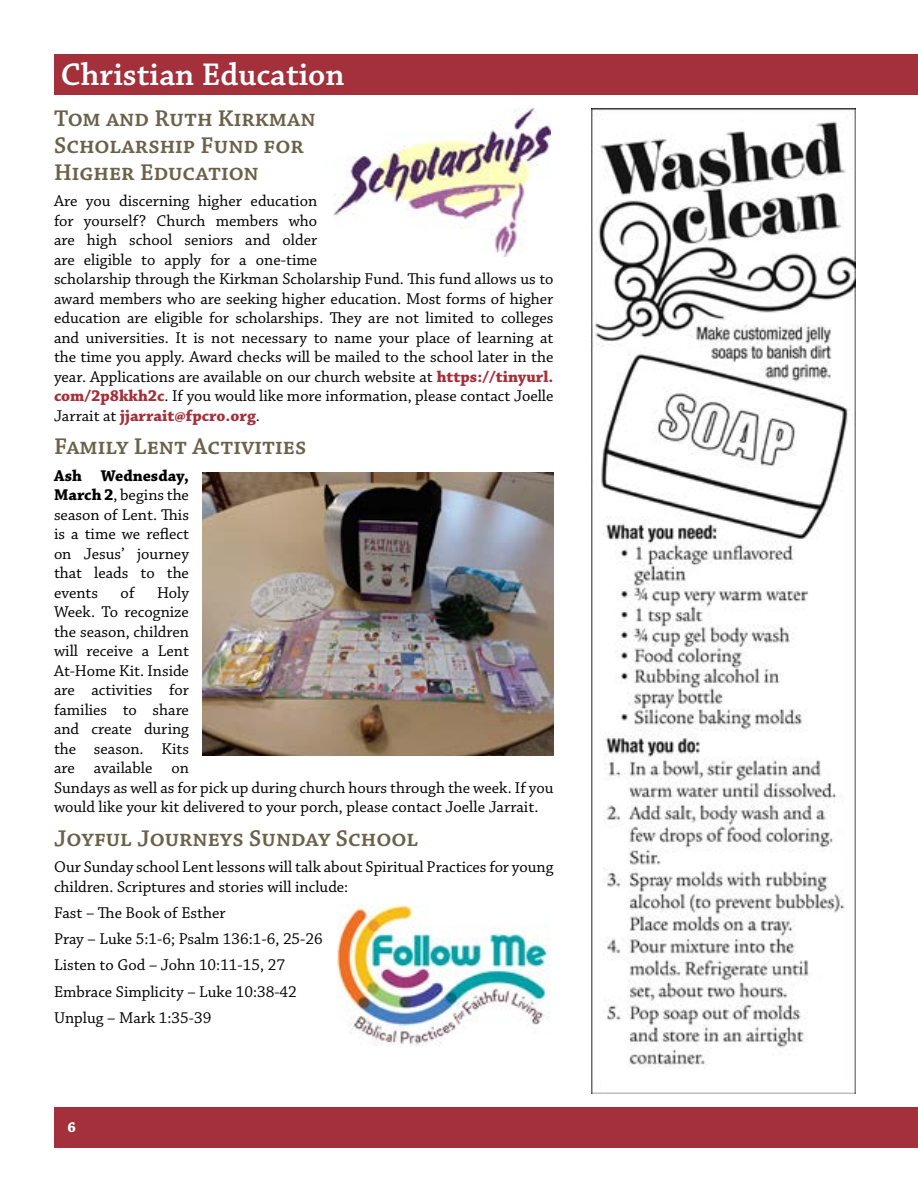
<style>
.page{position:relative;width:918px;height:1188px;background:#fff}
.page>*{position:absolute;margin:0;border:0;box-sizing:border-box;transform-origin:0 0}
.t1{font:600 33px "Chaparral Pro";color:#fff}
.t2{font:600 24px/27px "Chaparral Pro";color:#6b614a}
.t3{font:16.5px/19.5px "Chaparral Pro";color:#000}
.t4{font:700 15px "Chaparral Pro";color:#fff}
.s1{font-weight:700;color:#a3303b}
.s2{font-weight:700}
</style>
<div class="page">
<div style="left:54px;top:1107px;width:864px;height:41px;background:#a3303b"></div>
<div style="left:54px;top:54px;width:864px;height:40px;background:#a3303b"></div>
<img style="left:334px;top:108px;width:216px;height:148px">
<img style="left:338px;top:904px;width:213px;height:142px">
<img style="left:592px;top:108px;width:263px;height:986px">
<img style="left:202px;top:472px;width:352px;height:284px">
<h1 class="t1" style="left:61px;top:56px;width:285px">Christian Education</h1>
<h2 class="t2" style="left:54px;top:105px;width:263px">Tom and Ruth Kirkman<br>Scholarship Fund for<br>Higher Education</h2>
<p class="t3" style="left:54px;top:192px;width:501px">Are you discerning higher education<br>for yourself? Church members who<br>are high school seniors and older<br>are eligible to apply for a one-time<br>scholarship through the Kirkman Scholarship Fund. This fund allows us to award members who are seeking higher education. Most forms of higher education are eligible for scholarships. They are not limited to colleges and universities. It is not necessary to name your place of learning at the time you apply. Award checks will be mailed to the school later in the year. Applications are available on our church website at <span class="s1">https://tinyurl. com/2p8kkh2c</span>. If you would like more information, please contact Joelle Jarrait at <span class="s1">jjarrait@fpcro.org</span>.</p>
<h2 class="t2" style="left:54px;top:434px;width:254px">Family Lent Activities</h2>
<p class="t3" style="left:54px;top:466px;width:137px;text-align:justify"><span class="s2">Ash Wednesday, March 2</span>, begins the season of Lent. This is a time we reflect on Jesus’ journey that leads to the events</p>
<p class="t3" style="left:54px;top:583px;width:501px;text-indent:103px">Holy<br>Week. To recognize<br>the season, children<br>will receive a Lent<br>At-Home Kit. Inside<br>are activities for<br>families to share<br>and create during<br>the season. Kits<br>are available on<br>Sundays as well as for pick up during church hours through the week. If you would like your kit delivered to your porch, please contact Joelle Jarrait.</p>
<h2 class="t2" style="left:54px;top:825px;width:366px">Joyful Journeys Sunday School</h2>
<p class="t3" style="left:54px;top:858px;width:501px">Our Sunday school Lent lessons will talk about Spiritual Practices for young children. Scriptures and stories will include:</p>
<p class="t3" style="left:54px;top:900px;width:270px;line-height:26.2px">Fast – The Book of Esther<br>Pray – Luke 5:1-6; Psalm 136:1-6, 25-26<br>Listen to God – John 10:11-15, 27<br>Embrace Simplicity – Luke 10:38-42<br>Unplug – Mark 1:35-39</p>
<p class="t3" style="left:121px;top:583px;width:15px">of</p>
<p class="t4" style="left:68px;top:1118px;width:10px">6</p>
</div>
